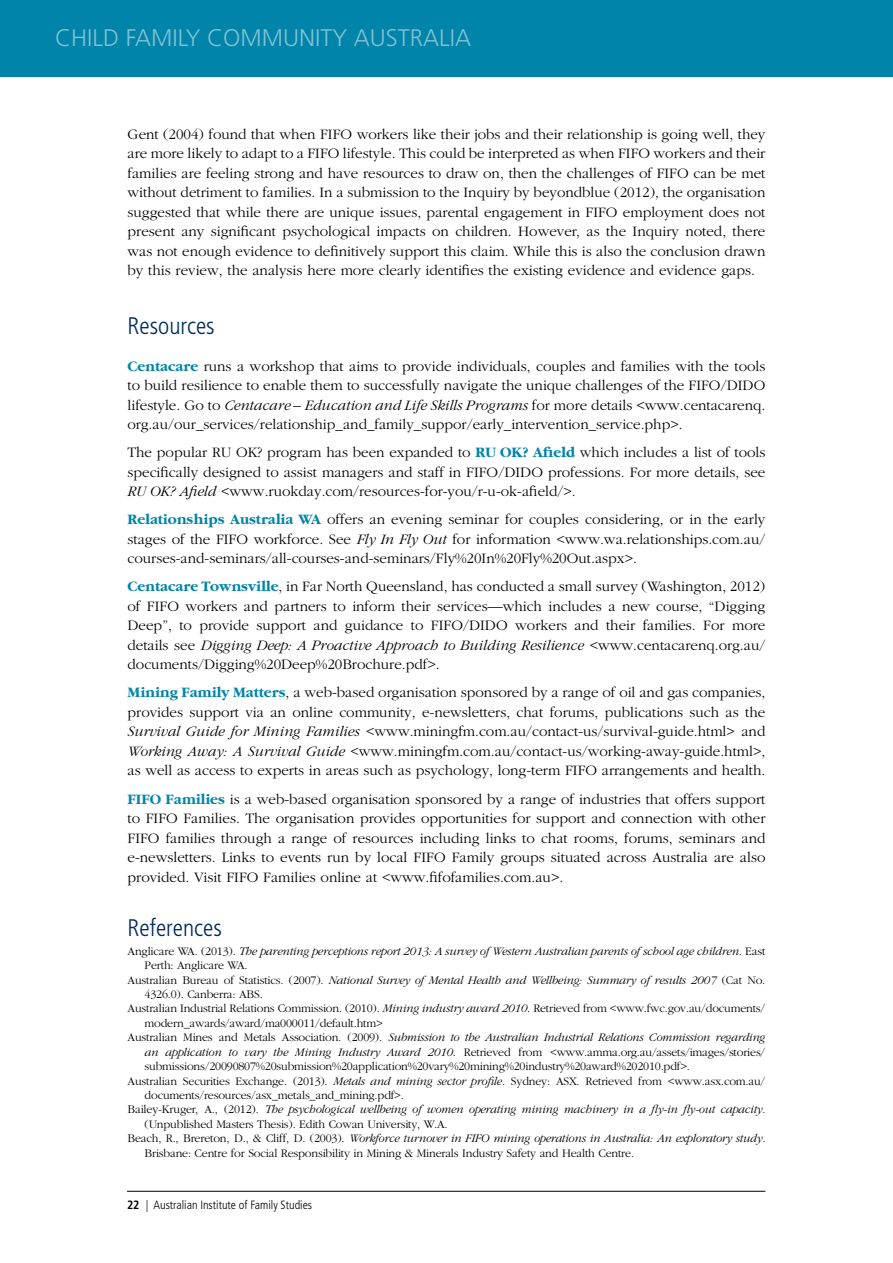
<style>
.page{position:relative;width:893px;height:1263px;background:#fff}
.page>*{position:absolute;margin:0;border:0;box-sizing:border-box;transform-origin:0 0}
.t1{font:300 24px "Frutiger LT";color:#80c1d4}
.Heading_1{font:300 condensed 24px "Frutiger LT";color:#002b5c}
.Body_Text{font:300 15px/19.5px "Garamond";color:#000;text-align:justify}
.References{font:300 12px/14.4px "Garamond";letter-spacing:-.015em;color:#000}
.References-2{font:italic 300 12px/14.4px "Garamond";letter-spacing:-.015em;color:#000}
.t2{font:300 condensed 12px "Frutiger LT";color:#000}
.s1{font-weight:700;color:#0084a9}
.s2{font-style:italic}
.s3{font-style:normal}
.s4{font-weight:700}
</style>
<div class="page">
<div style="left:0;top:0;width:893px;height:77px;background:#0084a9"></div>
<hr style="left:127px;top:1191px;width:638px;height:1px;background:#000">
<h1 class="t1" style="left:55px;top:24px;width:418px">CHILD FAMILY COMMUNITY AUSTRALIA</h1>
<p class="Body_Text" style="left:128px;top:125px;width:639px">Gent (2004) found that when FIFO workers like their jobs and their relationship is going well, they are more likely to adapt to a FIFO lifestyle. This could be interpreted as when FIFO workers and their families are feeling strong and have resources to draw on, then the challenges of FIFO can be met without detriment to families. In a submission to the Inquiry by beyondblue (2012), the organisation suggested that while there are unique issues, parental engagement in FIFO employment does not present any significant psychological impacts on children. However, as the Inquiry noted, there was not enough evidence to definitively support this claim. While this is also the conclusion drawn by this review, the analysis here more clearly identifies the existing evidence and evidence gaps.</p>
<h2 class="Heading_1" style="left:128px;top:312px;width:89px">Resources</h2>
<p class="Body_Text" style="left:128px;top:356px;width:639px"><span class="s1">Centacare</span> runs a workshop that aims to provide individuals, couples and families with the tools to build resilience to enable them to successfully navigate the unique challenges of the FIFO/DIDO lifestyle. Go to <span class="s2">Centacare – Education and Life Skills Programs</span> for more details &lt;www.centacarenq. org.au/our_services/relationship_and_family_suppor/early_intervention_service.php&gt;.</p>
<p class="Body_Text" style="left:128px;top:443px;width:639px">The popular RU OK? program has been expanded to <span class="s1">RU OK? Afield</span> which includes a list of tools specifically designed to assist managers and staff in FIFO/DIDO professions. For more details, see <span class="s2">RU OK? Afield</span> &lt;www.ruokday.com/resources-for-you/r-u-ok-afield/&gt;.</p>
<p class="Body_Text" style="left:128px;top:510px;width:639px"><span class="s1">Relationships Australia WA</span> offers an evening seminar for couples considering, or in the early stages of the FIFO workforce. See <span class="s2">Fly In Fly Out</span> for information &lt;www.wa.relationships.com.au/ courses-and-seminars/all-courses-and-seminars/Fly%20In%20Fly%20Out.aspx&gt;.</p>
<p class="Body_Text" style="left:128px;top:577px;width:639px"><span class="s1">Centacare Townsville</span>, in Far North Queensland, has conducted a small survey (Washington, 2012) of FIFO workers and partners to inform their services—which includes a new course, “Digging Deep”, to provide support and guidance to FIFO/DIDO workers and their families. For more details see <span class="s2">Digging Deep: A Proactive Approach to Building Resilience</span> &lt;www.centacarenq.org.au/ documents/Digging%20Deep%20Brochure.pdf&gt;.</p>
<p class="Body_Text" style="left:128px;top:683px;width:639px"><span class="s1">Mining Family Matters</span>, a web-based organisation sponsored by a range of oil and gas companies, provides support via an online community, e-newsletters, chat forums, publications such as the <span class="s2">Survival Guide for Mining Families</span> &lt;www.miningfm.com.au/contact-us/survival-guide.html&gt; and <span class="s2">Working Away: A Survival Guide</span> &lt;www.miningfm.com.au/contact-us/working-away-guide.html&gt;, as well as access to experts in areas such as psychology, long-term FIFO arrangements and health.</p>
<p class="Body_Text" style="left:128px;top:789px;width:639px"><span class="s1">FIFO Families</span> is a web-based organisation sponsored by a range of industries that offers support to FIFO Families. The organisation provides opportunities for support and connection with other FIFO families through a range of resources including links to chat rooms, forums, seminars and e-newsletters. Links to events run by local FIFO Family groups situated across Australia are also provided. Visit FIFO Families online at &lt;www.fifofamilies.com.au&gt;.</p>
<h2 class="Heading_1" style="left:128px;top:914px;width:96px">References</h2>
<p class="References-2" style="left:145px;top:944px;width:622px;text-indent:-17px"><span class="s3">Anglicare WA. (2013).</span> The parenting perceptions report 2013: A survey of Western Australian parents of school age children<span class="s3">. East<br>Perth: Anglicare WA.</span></p>
<p class="References" style="left:145px;top:973px;width:622px;text-indent:-17px">Australian Bureau of Statistics. (2007). <span class="s2">National Survey of Mental Health and Wellbeing: Summary of results 2007</span> (Cat No.<br>4326.0). Canberra: ABS.</p>
<p class="References" style="left:145px;top:1001px;width:622px;text-indent:-17px">Australian Industrial Relations Commission. (2010). <span class="s2">Mining industry award 2010</span>. Retrieved from &lt;www.fwc.gov.au/documents/ modern_awards/award/ma000011/default.htm&gt;</p>
<p class="References" style="left:145px;top:1030px;width:622px;text-align:justify;text-indent:-17px">Australian Mines and Metals Association. (2009). <span class="s2">Submission to the Australian Industrial Relations Commission regarding an application to vary the Mining Industry Award 2010</span>. Retrieved from &lt;www.amma.org.au/assets/images/stories/ submissions/20090807%20submission%20application%20vary%20mining%20industry%20award%202010.pdf&gt;.</p>
<p class="References" style="left:145px;top:1074px;width:622px;text-indent:-17px">Australian Securities Exchange. (2013). <span class="s2">Metals and mining sector profile</span>. Sydney: ASX. Retrieved from &lt;www.asx.com.au/ documents/resources/asx_metals_and_mining.pdf&gt;.</p>
<p class="References-2" style="left:145px;top:1103px;width:622px;text-indent:-17px"><span class="s3">Bailey-Kruger, A., (2012).</span> The psychological wellbeing of women operating mining machinery in a fly-in fly-out capacity<span class="s3">. (Unpublished Masters Thesis). Edith Cowan University, W.A.</span></p>
<p class="References" style="left:145px;top:1131px;width:622px;text-indent:-17px">Beach, R., Brereton, D., &amp; Cliff, D. (2003). <span class="s2">Workforce turnover in FIFO mining operations in Australia: An exploratory study</span>.<br>Brisbane: Centre for Social Responsibility in Mining &amp; Minerals Industry Safety and Health Centre.</p>
<p class="t2" style="left:127px;top:1198px;width:186px"><span class="s4">22</span> | Australian Institute of Family Studies</p>
</div>
